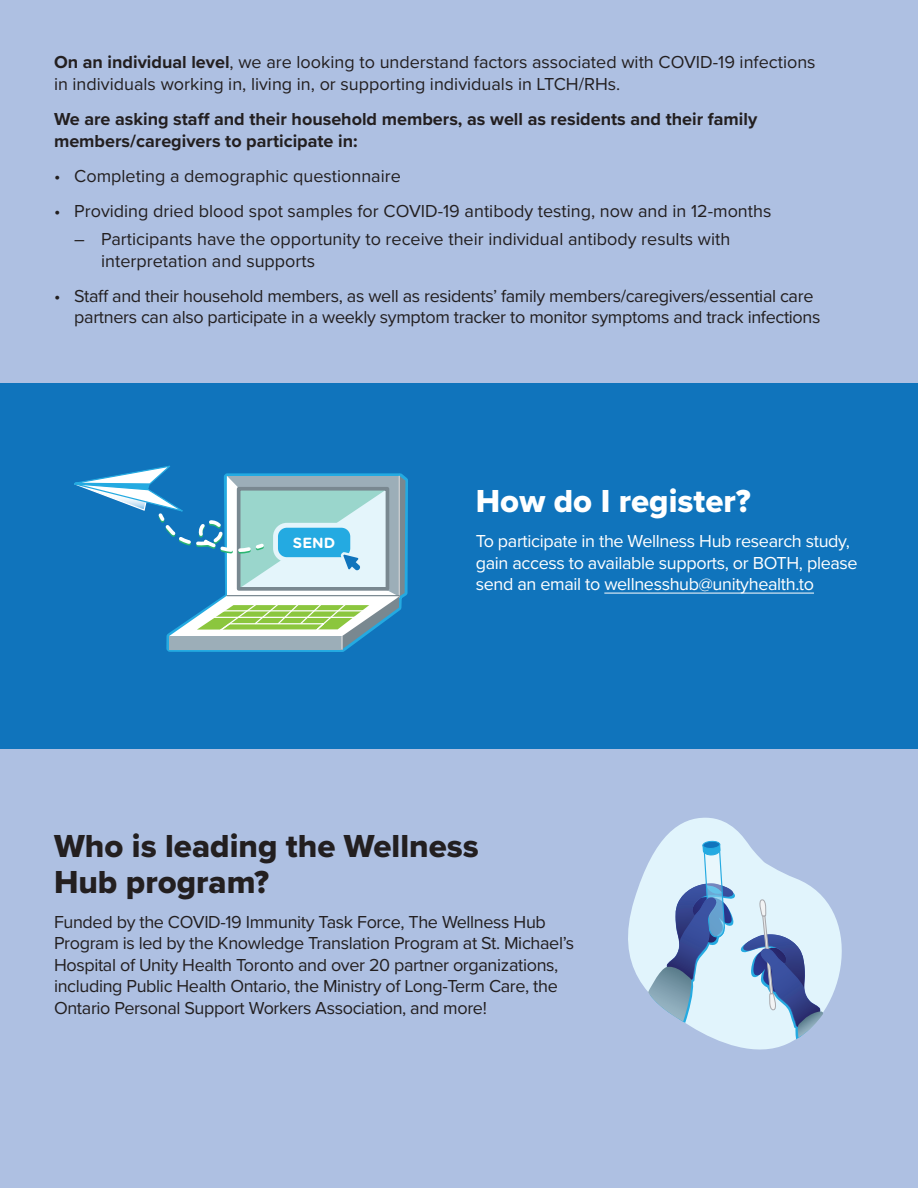
<style>
.page{position:relative;width:918px;height:1188px;background:#aec0e2}
.page>*{position:absolute;margin:0;border:0;box-sizing:border-box;transform-origin:0 0}
.t1{font:33px/36px "Proxima Nova Extrabld";color:#231f20}
.t2{font:33px "Proxima Nova Extrabld";color:#fff}
.Paragraph{font:18px/21.6px "Proxima Nova";letter-spacing:-.02em;color:#231f20}
.Paragraph-2{font:18px/21.6px "Proxima Nova";color:#231f20}
.Paragraph-3{font:18px/21.6px "Proxima Nova";letter-spacing:-.02em;color:#fff}
.Paragraph-4{font:700 18px/21.6px "Proxima Nova";color:#231f20}
.t3{font:700 14.7px "Gotham Rounded";color:#fff}
.s1{font-weight:700}
</style>
<div class="page">
<div style="left:0;top:383px;width:918px;height:365px;background:#1074bc"></div>
<svg style="left:628px;top:817px;width:214px;height:233px"></svg>
<div style="left:703px;top:841px;width:17px;height:8px;border:1px solid #24aae1;border-radius:50%"></div>
<svg style="left:648px;top:843px;width:176px;height:196px;background:#b0c7e0"></svg>
<svg style="left:74px;top:465px;width:332px;height:185px"></svg>
<hr style="left:604px;top:593px;width:210px;height:1px;background:#fff">
<p class="Paragraph-2" style="left:54px;top:51px;width:763px"><span class="s1">On an individual level</span>, we are looking to understand factors associated with COVID-19 infections in individuals working in, living in, or supporting individuals in LTCH/RHs.</p>
<p class="Paragraph-4" style="left:54px;top:108px;width:705px">We are asking staff and their household members, as well as residents and their family members/caregivers to participate in:</p>
<p class="Paragraph-2" style="left:54px;top:164px;width:348px">• Completing a demographic questionnaire</p>
<p class="Paragraph-2" style="left:54px;top:199px;width:719px">• Providing dried blood spot samples for COVID-19 antibody testing, now and in 12-months</p>
<p class="Paragraph-2" style="left:101px;top:227px;width:631px;text-indent:-27px">― Participants have the opportunity to receive their individual antibody results with interpretation and supports</p>
<p class="Paragraph" style="left:74px;top:284px;width:748px;text-indent:-20px">• Staff and their household members, as well as residents’ family members/caregivers/essential care partners can also participate in a weekly symptom tracker to monitor symptoms and track infections</p>
<p class="t3" style="left:293px;top:532px;width:44px">SEND</p>
<p class="t2" style="left:476px;top:476px;width:276px">How do I register?</p>
<p class="Paragraph-3" style="left:476px;top:529px;width:383px">To participate in the Wellness Hub research study, gain access to available supports, or BOTH, please send an email to wellnesshub@unityhealth.to</p>
<p class="t1" style="left:54px;top:827px;width:426px">Who is leading the Wellness<br>Hub program?</p>
<p class="Paragraph" style="left:54px;top:910px;width:522px">Funded by the COVID-19 Immunity Task Force, The Wellness Hub Program is led by the Knowledge Translation Program at St. Michael’s Hospital of Unity Health Toronto and over 20 partner organizations, including Public Health Ontario, the Ministry of Long-Term Care, the Ontario Personal Support Workers Association, and more!</p>
</div>
